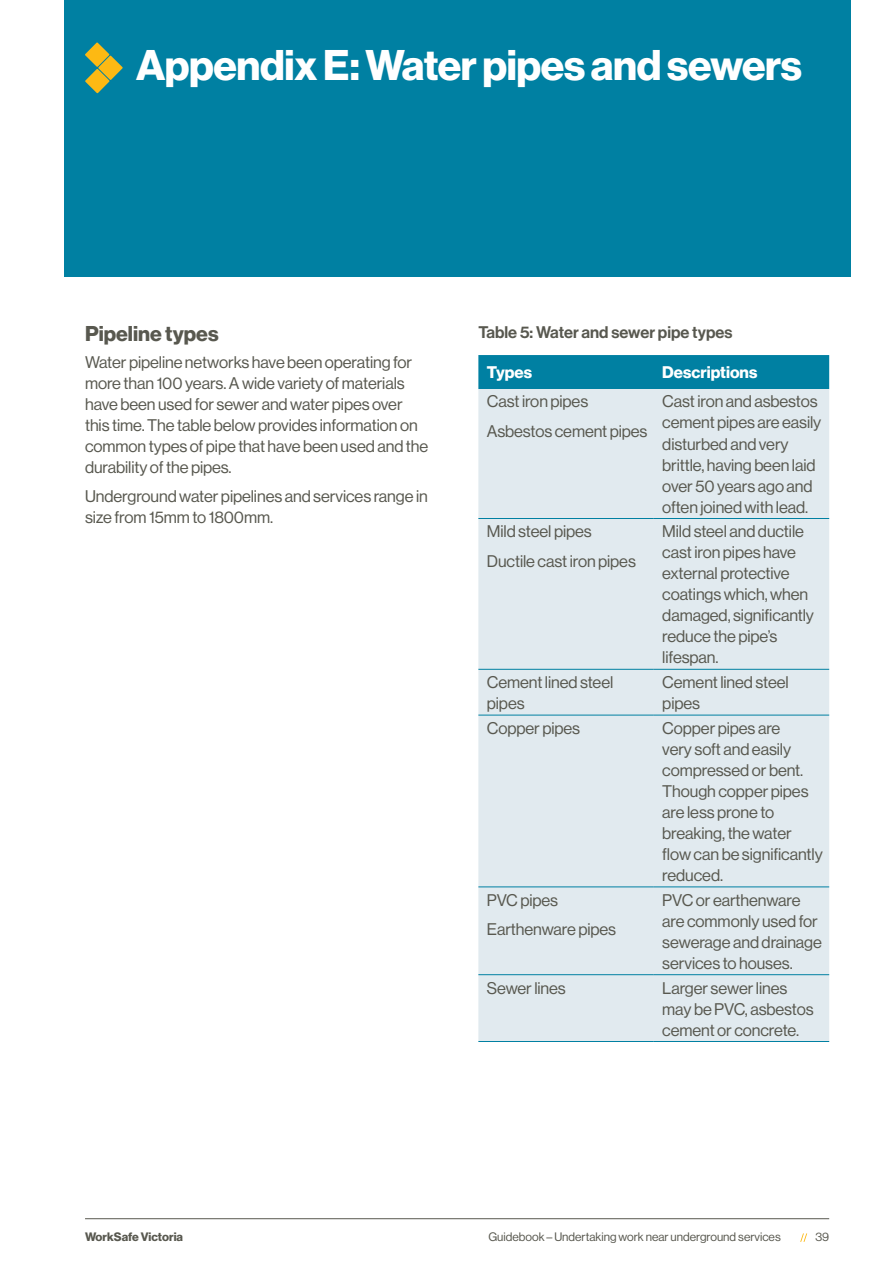
<style>
.page{position:relative;width:893px;height:1263px;background:#fff}
.page>*{position:absolute;margin:0;border:0;box-sizing:border-box;transform-origin:0 0}
.t1{font:42px "N Haas Grotesk DS Std 75 Bd";letter-spacing:-.01em;color:#fff}
.t2{font:21px "N Haas Grotesk DS Std 75 Bd";color:#58584f}
.t3{font:16.5px/21px "N Haas Grotesk DS Std 55 Rg";letter-spacing:-.005em;color:#58584f}
.t4{font:16.5px "N Haas Grotesk DS Std 65 Md";color:#58584f}
.t5{font:16.5px "N Haas Grotesk DS Std 75 Bd";color:#fff}
.t6{font:12px "N Haas Grotesk DS Std 55 Rg";color:#58584f}
.t7{font:12px "N Haas Grotesk DS Std 75 Bd";color:#58584f}
</style>
<div class="page">
<hr style="left:85px;top:1218px;width:744px;height:1px;background:#58584f">
<svg style="left:800px;top:1233px;width:7px;height:9px"></svg>
<div style="left:64px;top:0;width:786px;height:276px;background:#0080a2"></div>
<svg style="left:98px;top:56px;width:25px;height:24px"></svg>
<svg style="left:85px;top:69px;width:25px;height:24px"></svg>
<svg style="left:85px;top:42px;width:24px;height:25px"></svg>
<div style="left:478px;top:355px;width:351px;height:34px;background:#0080a2"></div>
<div style="left:478px;top:389px;width:351px;height:652px;background:#e1eaef"></div>
<hr style="left:478px;top:518px;width:176px;height:1px;background:#0080a2">
<hr style="left:654px;top:518px;width:175px;height:1px;background:#0080a2">
<hr style="left:478px;top:669px;width:176px;height:1px;background:#0080a2">
<hr style="left:654px;top:669px;width:175px;height:1px;background:#0080a2">
<hr style="left:478px;top:715px;width:176px;height:1px;background:#0080a2">
<hr style="left:654px;top:715px;width:175px;height:1px;background:#0080a2">
<hr style="left:478px;top:886px;width:176px;height:1px;background:#0080a2">
<hr style="left:654px;top:886px;width:175px;height:1px;background:#0080a2">
<hr style="left:478px;top:974px;width:176px;height:1px;background:#0080a2">
<hr style="left:654px;top:974px;width:175px;height:1px;background:#0080a2">
<hr style="left:478px;top:1041px;width:176px;height:1px;background:#0080a2">
<hr style="left:654px;top:1041px;width:175px;height:1px;background:#0080a2">
<h1 class="t1" style="left:136px;top:41px;width:667px">Appendix E: Water pipes and sewers</h1>
<p class="t2" style="left:85px;top:322px;width:135px">Pipeline types</p>
<p class="t3" style="left:85px;top:352px;width:345px">Water pipeline networks have been operating for more than 100 years. A wide variety of materials have been used for sewer and water pipes over this time. The table below provides information on common types of pipe that have been used and the durability of the pipes.</p>
<p class="t3" style="left:85px;top:486px;width:344px">Underground water pipelines and services range in size from 15mm to 1800mm.</p>
<p class="t4" style="left:478px;top:323px;width:256px">Table 5: Water and sewer pipe types</p>
<p class="t5" style="left:487px;top:363px;width:47px">Types</p>
<p class="t5" style="left:662px;top:363px;width:97px">Descriptions</p>
<p class="t3" style="left:487px;top:387px;width:162px;line-height:29.5px">Cast iron pipes<br>Asbestos cement pipes</p>
<p class="t3" style="left:662px;top:391px;width:161px">Cast iron and asbestos cement pipes are easily disturbed and very brittle, having been laid over 50 years ago and often joined with lead.</p>
<p class="t3" style="left:487px;top:517px;width:151px;line-height:29.5px">Mild steel pipes<br>Ductile cast iron pipes</p>
<p class="t3" style="left:662px;top:521px;width:153px">Mild steel and ductile cast iron pipes have external protective coatings which, when damaged, significantly reduce the pipe’s lifespan.</p>
<p class="t3" style="left:487px;top:672px;width:128px">Cement lined steel pipes</p>
<p class="t3" style="left:662px;top:672px;width:128px">Cement lined steel pipes</p>
<p class="t3" style="left:487px;top:718px;width:95px">Copper pipes</p>
<p class="t3" style="left:662px;top:718px;width:162px">Copper pipes are<br>very soft and easily compressed or bent.<br>Though copper pipes are less prone to breaking, the water flow can be significantly reduced.</p>
<p class="t3" style="left:487px;top:885px;width:131px;line-height:29.5px">PVC pipes<br>Earthenware pipes</p>
<p class="t3" style="left:662px;top:889px;width:161px">PVC or earthenware are commonly used for sewerage and drainage services to houses.</p>
<p class="t3" style="left:487px;top:977px;width:80px">Sewer lines</p>
<p class="t3" style="left:662px;top:977px;width:153px">Larger sewer lines may be PVC, asbestos cement or concrete.</p>
<p class="t7" style="left:85px;top:1230px;width:100px">WorkSafe Victoria</p>
<p class="t6" style="left:488px;top:1230px;width:294px">Guidebook – Undertaking work near underground services</p>
<p class="t6" style="left:815px;top:1230px;width:15px">39</p>
</div>
